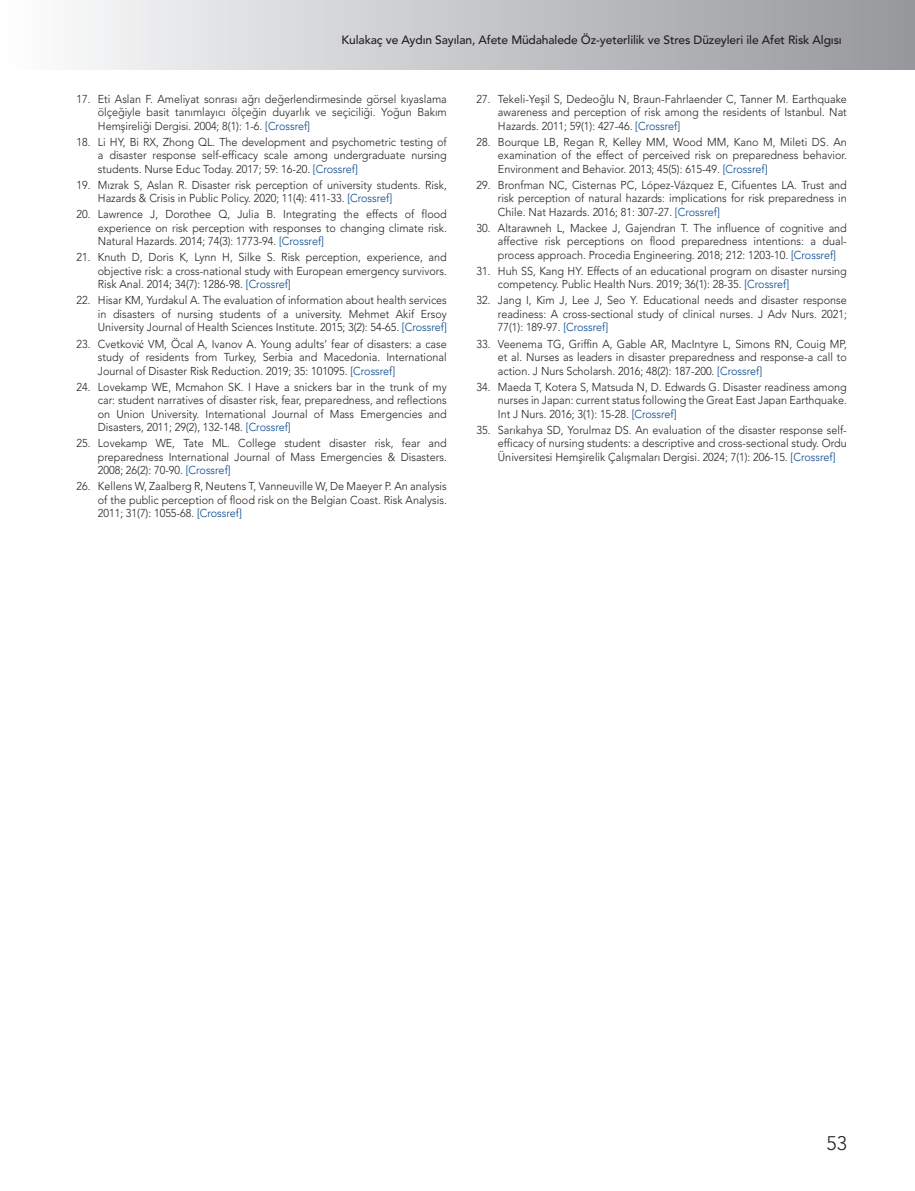
<style>
.page{position:relative;width:915px;height:1191px;background:#fff}
.page>*{position:absolute;margin:0;border:0;box-sizing:border-box;transform-origin:0 0}
.t1{font:300 19.5px "Avenir LT Std";color:#231f20}
.t2{font:500 12px "Avenir LT Std";letter-spacing:-.01em;color:#231f20}
.t3{font:300 11.4px/13.5px "Avenir LT Std";color:#231f20;text-align:justify;scale:.95 1}
.s1{color:#01448c}
.s2{font-family:"Times New Roman";font-weight:400}
</style>
<div class="page">
<div style="left:0;top:0;width:914px;height:69px;background:linear-gradient(to right,#fdfdfe,#95979b)"></div>
<p class="t2" style="left:341px;top:33px;width:501px">Kulakaç ve Aydın Sayılan, Afete Müdahalede Öz-yeterlilik ve Stres Düzeyleri ile Afet Risk Algısı</p>
<p class="t3" style="left:98px;top:92px;width:369px;text-indent:-21px">17. Eti Aslan F. Ameliyat sonrası ağrı değerlendirmesinde görsel kıyaslama ölçeğiyle basit tanımlayıcı ölçeğin duyarlık ve seçiciliği. Yoğun Bakım Hemşireliği Dergisi. 2004; 8(1): 1-6. <span class="s1">[Crossref]</span></p>
<p class="t3" style="left:98px;top:135px;width:369px;text-indent:-21px">18. Li HY, Bi RX, Zhong QL. The development and psychometric testing of a disaster response self-efficacy scale among undergraduate nursing students. Nurse Educ Today. 2017; 59: 16-20. <span class="s1">[Crossref]</span></p>
<p class="t3" style="left:98px;top:178px;width:369px;text-indent:-21px">19. Mızrak S, Aslan R. Disaster risk perception of university students. Risk,<br>Hazards &amp; Crisis in Public Policy. 2020; 11(4): 411-33. <span class="s1">[Crossref]</span></p>
<p class="t3" style="left:98px;top:208px;width:369px;text-indent:-21px">20. Lawrence J, Dorothee Q, Julia B. Integrating the effects of flood experience on risk perception with responses to changing climate risk.<br>Natural Hazards. 2014; 74(3): 1773-94. <span class="s1">[Crossref]</span></p>
<p class="t3" style="left:98px;top:251px;width:369px;text-indent:-21px">21. Knuth D, Doris K, Lynn H, Silke S. Risk perception, experience, and objective risk: a cross-national study with European emergency survivors.<br>Risk Anal. 2014; 34(7): 1286-98. <span class="s1">[Crossref]</span></p>
<p class="t3" style="left:98px;top:294px;width:369px;text-indent:-21px">22. Hisar KM, Yurdakul A. The evaluation of information about health services in disasters of nursing students of a university. Mehmet Akif Ersoy University Journal of Health Sciences Institute. 2015; 3(2): 54-65. <span class="s1">[Crossref]</span></p>
<p class="t3" style="left:98px;top:337px;width:369px;text-indent:-21px">23. Cvetkovi<span class="s2">ć</span> VM, Öcal A, Ivanov A. Young adults’ fear of disasters: a case study of residents from Turkey, Serbia and Macedonia. International Journal of Disaster Risk Reduction. 2019; 35: 101095. <span class="s1">[Crossref]</span></p>
<p class="t3" style="left:98px;top:380px;width:369px;text-indent:-21px">24. Lovekamp WE, Mcmahon SK. I Have a snickers bar in the trunk of my car: student narratives of disaster risk, fear, preparedness, and reflections on Union University. International Journal of Mass Emergencies and Disasters, 2011; 29(2), 132-148. <span class="s1">[Crossref]</span></p>
<p class="t3" style="left:98px;top:436px;width:369px;text-indent:-21px">25. Lovekamp WE, Tate ML. College student disaster risk, fear and preparedness International Journal of Mass Emergencies &amp; Disasters.<br>2008; 26(2): 70-90. <span class="s1">[Crossref]</span></p>
<p class="t3" style="left:98px;top:479px;width:369px;text-indent:-21px">26. Kellens W, Zaalberg R, Neutens T, Vanneuville W, De Maeyer P. An analysis of the public perception of flood risk on the Belgian Coast. Risk Analysis.<br>2011; 31(7): 1055-68. <span class="s1">[Crossref]</span></p>
<p class="t3" style="left:497px;top:92px;width:369px;text-indent:-21px">27. Tekeli-Yeşil S, Dedeoğlu N, Braun-Fahrlaender C, Tanner M. Earthquake awareness and perception of risk among the residents of Istanbul. Nat Hazards. 2011; 59(1): 427-46. <span class="s1">[Crossref]</span></p>
<p class="t3" style="left:497px;top:135px;width:369px;text-indent:-21px">28. Bourque LB, Regan R, Kelley MM, Wood MM, Kano M, Mileti DS. An examination of the effect of perceived risk on preparedness behavior.<br>Environment and Behavior. 2013; 45(5): 615-49. <span class="s1">[Crossref]</span></p>
<p class="t3" style="left:497px;top:178px;width:369px;text-indent:-21px">29. Bronfman NC, Cisternas PC, López-Vázquez E, Cifuentes LA. Trust and risk perception of natural hazards: implications for risk preparedness in Chile. Nat Hazards. 2016; 81: 307-27. <span class="s1">[Crossref]</span></p>
<p class="t3" style="left:497px;top:221px;width:369px;text-indent:-21px">30. Altarawneh L, Mackee J, Gajendran T. The influence of cognitive and affective risk perceptions on flood preparedness intentions: a dual&shy;process approach. Procedia Engineering. 2018; 212: 1203-10. <span class="s1">[Crossref]</span></p>
<p class="t3" style="left:497px;top:264px;width:369px;text-indent:-21px">31. Huh SS, Kang HY. Effects of an educational program on disaster nursing competency. Public Health Nurs. 2019; 36(1): 28-35. <span class="s1">[Crossref]</span></p>
<p class="t3" style="left:497px;top:294px;width:369px;text-indent:-21px">32. Jang I, Kim J, Lee J, Seo Y. Educational needs and disaster response readiness: A cross‐sectional study of clinical nurses. J Adv Nurs. 2021; 77(1): 189-97. <span class="s1">[Crossref]</span></p>
<p class="t3" style="left:497px;top:337px;width:369px;text-indent:-21px">33. Veenema TG, Griffin A, Gable AR, MacIntyre L, Simons RN, Couig MP, et al. Nurses as leaders in disaster preparedness and response-a call to action. J Nurs Scholarsh. 2016; 48(2): 187-200. <span class="s1">[Crossref]</span></p>
<p class="t3" style="left:497px;top:380px;width:369px;text-indent:-21px">34. Maeda T, Kotera S, Matsuda N, D. Edwards G. Disaster readiness among nurses in Japan: current status following the Great East Japan Earthquake.<br>Int J Nurs. 2016; 3(1): 15-28. <span class="s1">[Crossref]</span></p>
<p class="t3" style="left:497px;top:423px;width:369px;text-indent:-21px">35. Sarıkahya SD, Yorulmaz DS. An evaluation of the disaster response self&shy;efficacy of nursing students: a descriptive and cross-sectional study. Ordu Üniversitesi Hemşirelik Çalışmaları Dergisi. 2024; 7(1): 206-15. <span class="s1">[Crossref]</span></p>
<h1 class="t1" style="left:826px;top:1132px;width:22px">53</h1>
</div>
